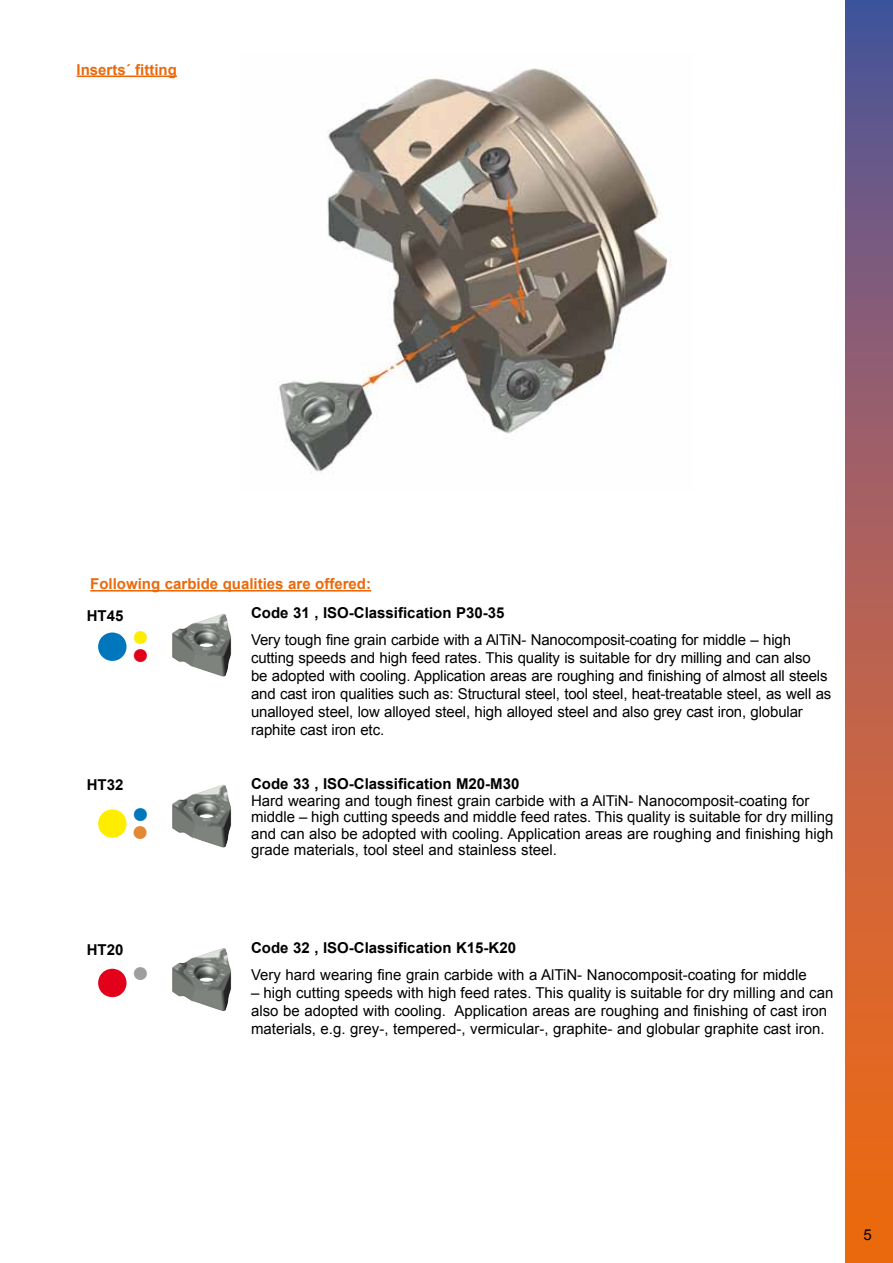
<style>
.page{position:relative;width:893px;height:1263px;background:#fff}
.page>*{position:absolute;margin:0;border:0;box-sizing:border-box;transform-origin:0 0}
.t1{font:66px "Arial";color:#0076bd}
.t2{font:66px "Arial";color:#ffed00}
.t3{font:66px "Arial";color:#e2001a}
.t4{font:30px "Arial";color:#e2001a}
.t5{font:30px "Arial";color:#e38835}
.t6{font:15px/18px "Arial";color:#000}
.t7{font:700 15px "Arial";color:#000}
.t8{font:700 15px "Arial";color:#eb690b}
</style>
<div class="page">
<svg style="left:845px;top:0;width:48px;height:1263px;background:#ac6153"></svg>
<img style="left:279px;top:68px;width:393px;height:405px">
<img style="left:195px;top:614px;width:28px;height:9px">
<img style="left:195px;top:785px;width:28px;height:9px">
<img style="left:199px;top:948px;width:24px;height:8px">
<hr style="left:90px;top:590px;width:281px;height:1px;background:#eb690b">
<hr style="left:77px;top:76px;width:100px;height:1px;background:#eb690b">
<p class="t8" style="left:77px;top:59px;width:102px">Inserts´ fitting</p>
<p class="t8" style="left:90px;top:574px;width:282px">Following carbide qualities are offered:</p>
<p class="t7" style="left:87px;top:605px;width:38px">HT45</p>
<h1 class="t1" style="left:92px;top:599px;width:59px">●<sup>●</sup></h1>
<h2 class="t4" style="left:131px;top:633px;width:20px">●</h2>
<p class="t7" style="left:87px;top:775px;width:38px">HT32</p>
<h1 class="t2" style="left:92px;top:776px;width:59px">●<sup>●</sup></h1>
<h2 class="t5" style="left:131px;top:811px;width:20px">●</h2>
<p class="t7" style="left:87px;top:939px;width:38px">HT20</p>
<h1 class="t3" style="left:92px;top:935px;width:59px">●<sup>●</sup></h1>
<p class="t7" style="left:251px;top:603px;width:255px">Code 31 , Iso-Classification P30-35</p>
<p class="t6" style="left:251px;top:631px;width:582px">Very tough fine grain carbide with a AlTiN- Nanocomposit-coating for middle – high cutting speeds and high feed rates. This quality is suitable for dry milling and can also<br>be adopted with cooling. Application areas are roughing and finishing of almost all steels and cast iron qualities such as: Structural steel, tool steel, heat-treatable steel, as well as unalloyed steel, low alloyed steel, high alloyed steel and also grey cast iron, globular raphite cast iron etc.</p>
<p class="t7" style="left:251px;top:774px;width:270px">Code 33 , Iso-Classification M20-M30</p>
<p class="t6" style="left:251px;top:792px;width:584px;line-height:16.5px">Hard wearing and tough finest grain carbide with a AlTiN- Nanocomposit-coating for middle – high cutting speeds and middle feed rates. This quality is suitable for dry milling and can also be adopted with cooling. Application areas are roughing and finishing high grade materials, tool steel and stainless steel.</p>
<p class="t7" style="left:251px;top:937px;width:267px">Code 32 , Iso-Classification K15-K20</p>
<p class="t6" style="left:251px;top:966px;width:557px">Very hard wearing fine grain carbide with a AlTiN- Nanocomposit-coating for middle</p>
<p class="t6" style="left:251px;top:984px;width:584px">– high cutting speeds with high feed rates. This quality is suitable for dry milling and can also be adopted with cooling. Application areas are roughing and finishing of cast iron materials, e.g. grey-, tempered-, vermicular-, graphite- and globular graphite cast iron.</p>
<p class="t6" style="left:863px;top:1226px;width:10px">5</p>
</div>
